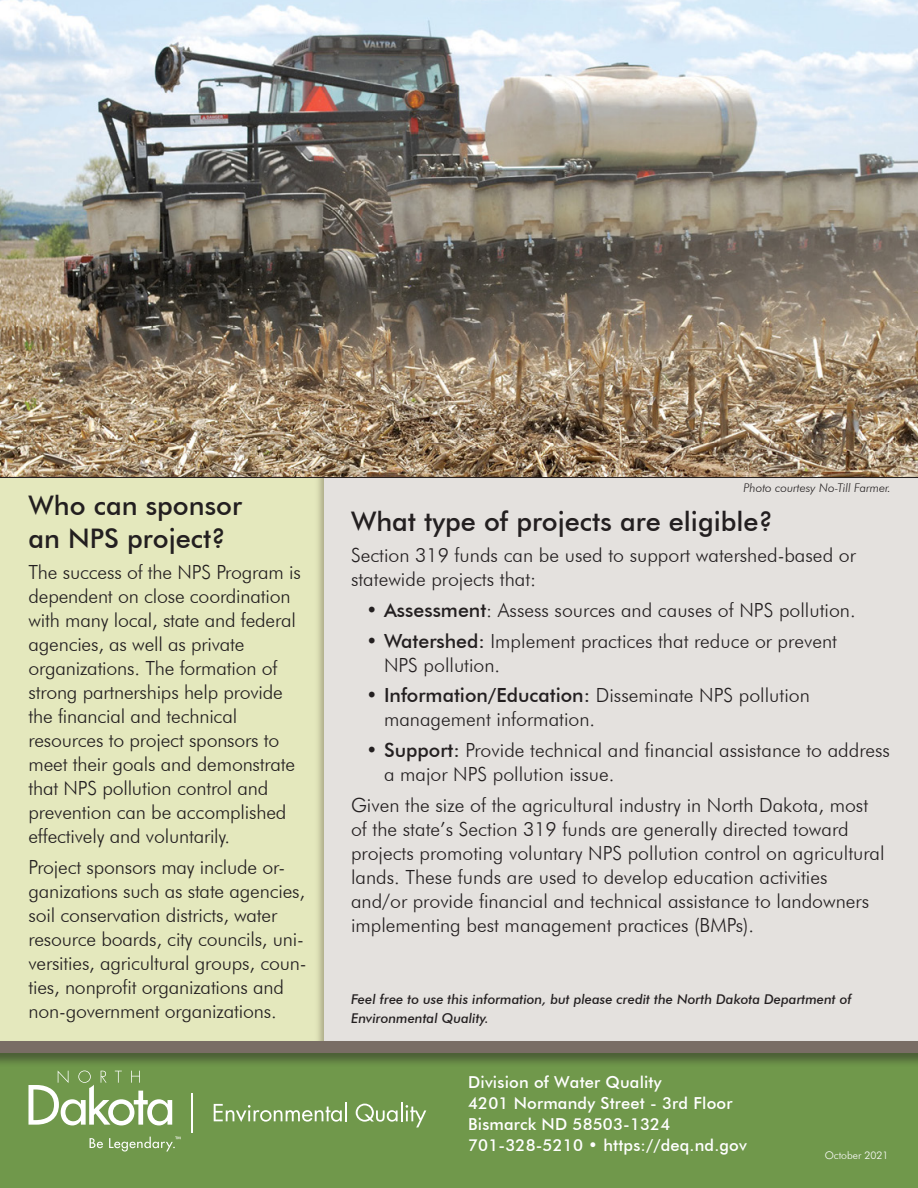
<style>
.page{position:relative;width:918px;height:1188px;background:#e4e1de}
.page>*{position:absolute;margin:0;border:0;box-sizing:border-box;transform-origin:0 0}
.Heads{font:500 27px/33px "Futura BT";color:#231f20}
.Paragraph{font:300 19.5px/24px "Futura BT";color:#231f20}
.t1{font:500 16.5px/21px "Futura BT";letter-spacing:.01em;color:#fff}
.Green_Bar_Copy{font:italic 500 13.5px/18.8px "Futura BT";color:#231f20}
.Paragraph-2{font:italic 300 12px "Futura BT";color:#231f20}
.Green_Bar_Copy-2{font:300 10.5px "Futura BT";color:#fff}
.s1{font-weight:500}
</style>
<div class="page">
<div style="left:0;top:0;width:325px;height:1063px;background:#e4e8bd"></div>
<div style="left:0;top:1053px;width:918px;height:135px;background:#70984b"></div>
<div style="left:0;top:1040px;width:918px;height:28px;background:#231f20;opacity:.5"></div>
<div style="left:0;top:1041px;width:918px;height:12px;background:#796d65"></div>
<hr style="left:192px;top:1093px;width:1px;height:39px;background:#fff">
<svg style="left:214px;top:1102px;width:133px;height:20px"></svg>
<svg style="left:356px;top:1102px;width:70px;height:25px"></svg>
<svg style="left:90px;top:1138px;width:13px;height:10px"></svg>
<svg style="left:28px;top:1071px;width:144px;height:54px"></svg>
<svg style="left:109px;top:1137px;width:72px;height:15px"></svg>
<img style="left:0;top:0;width:918px;height:478px">
<p class="Heads" style="left:28px;top:489px;width:215px">Who can sponsor an NPS project?</p>
<p class="Paragraph" style="left:28px;top:560px;width:274px">The success of the NPS Program is dependent on close coordination with many local, state and federal agencies, as well as private organizations. The formation of strong partnerships help provide the financial and technical resources to project sponsors to meet their goals and demonstrate that NPS pollution control and prevention can be accomplished effectively and voluntarily.</p>
<p class="Paragraph" style="left:28px;top:854px;width:280px">Project sponsors may include or&shy;ganizations such as state agencies, soil conservation districts, water resource boards, city councils, uni&shy;versities, agricultural groups, coun&shy;ties, nonprofit organizations and non-government organizations.</p>
<p class="Paragraph-2" style="left:744px;top:481px;width:149px">Photo courtesy No-Till Farmer.</p>
<p class="Heads" style="left:351px;top:505px;width:424px">What type of projects are eligible?</p>
<p class="Paragraph" style="left:351px;top:543px;width:506px">Section 319 funds can be used to support watershed-based or statewide projects that:</p>
<p class="Paragraph" style="left:366px;top:598px;width:491px"><span class="s1">• Assessment</span>: Assess sources and causes of NPS pollution.</p>
<p class="Paragraph" style="left:384px;top:629px;width:455px;text-indent:-18px"><span class="s1">• Watershed:</span> Implement practices that reduce or prevent<br>NPS pollution.</p>
<p class="Paragraph" style="left:384px;top:683px;width:427px;text-indent:-18px"><span class="s1">• Information/Education:</span> Disseminate NPS pollution management information.</p>
<p class="Paragraph" style="left:384px;top:738px;width:508px;text-indent:-18px"><span class="s1">• Support:</span> Provide technical and financial assistance to address a major NPS pollution issue.</p>
<p class="Paragraph" style="left:351px;top:793px;width:535px">Given the size of the agricultural industry in North Dakota, most of the state’s Section 319 funds are generally directed toward projects promoting voluntary NPS pollution control on agricultural lands. These funds are used to develop education activities and/or provide financial and technical assistance to landowners implementing best management practices (BMPs).</p>
<p class="Green_Bar_Copy" style="left:351px;top:989px;width:502px">Feel free to use this information, but please credit the North Dakota Department of<br>Environmental Quality.</p>
<p class="t1" style="left:468px;top:1071px;width:280px">Division of Water Quality<br>4201 Normandy Street - 3rd Floor<br>Bismarck ND 58503-1324<br>701-328-5210 • https://deq.nd.gov</p>
<p class="Green_Bar_Copy-2" style="left:825px;top:1149px;width:65px">October 2021</p>
</div>
